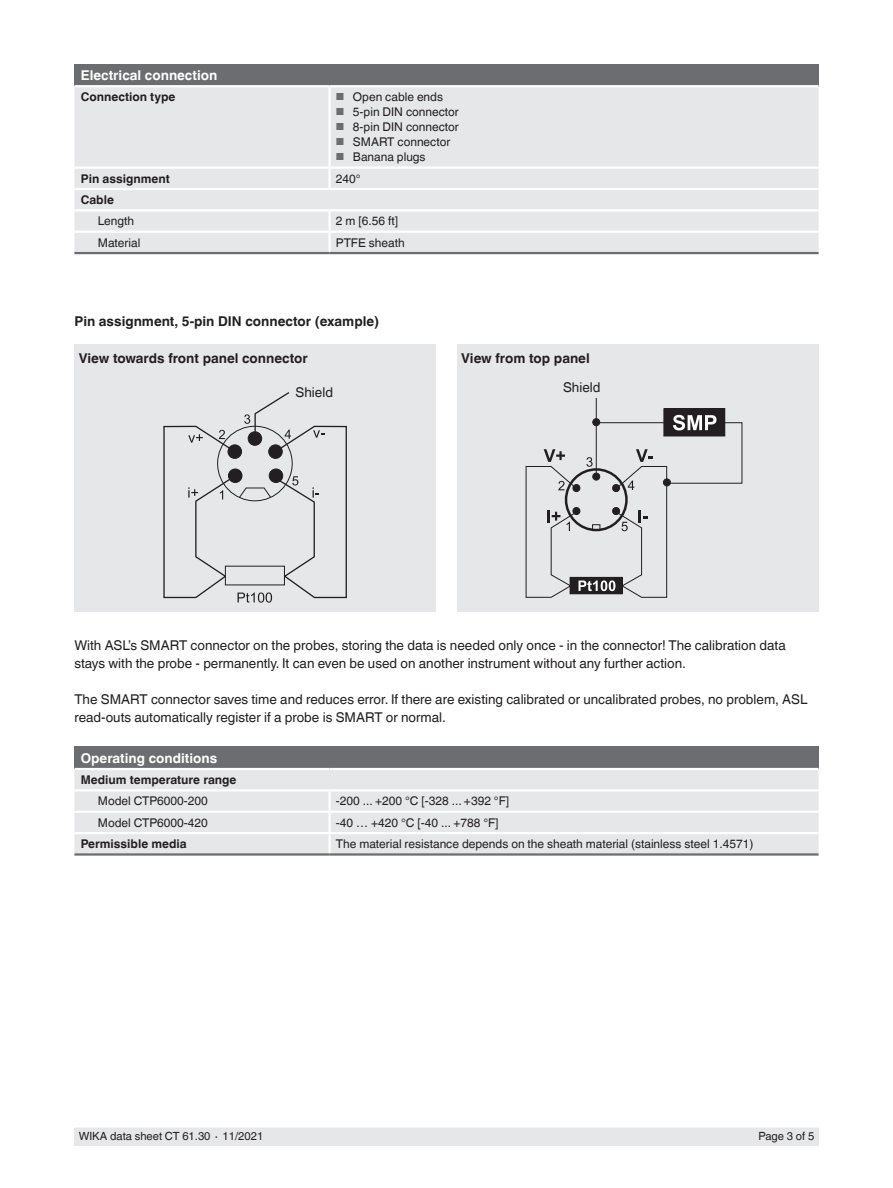
<style>
.page{position:relative;width:893px;height:1188px;background:#fff}
.page>*{position:absolute;margin:0;border:0;box-sizing:border-box;transform-origin:0 0}
.t1{font:13.5px/18px "Helvetica World";color:#231f20}
.t2{font:700 13.5px "Helvetica World";color:#231f20}
.t3{font:700 13.5px "Helvetica World";color:#fff}
.t4{font:12px "Helvetica World";color:#231f20}
.t5{font:700 12px "Helvetica World";color:#231f20}
.t6{font:11.25px "Helvetica World";color:#231f20}
.s1{font-size:10.2px;color:#6c6d70}
</style>
<div class="page">
<div style="left:74px;top:1128px;width:745px;height:17px;background:#e6e7e9"></div>
<div style="left:74px;top:64px;width:745px;height:22px;background:#6c6d70"></div>
<div style="left:74px;top:87px;width:745px;height:165px;background:#e6e7e9"></div>
<hr style="left:328px;top:87px;width:3px;height:79px;background:#fff">
<hr style="left:74px;top:166px;width:256px;height:3px;background:#fff">
<hr style="left:330px;top:166px;width:489px;height:3px;background:#fff">
<hr style="left:328px;top:169px;width:3px;height:19px;background:#fff">
<hr style="left:328px;top:211px;width:3px;height:20px;background:#fff">
<hr style="left:74px;top:231px;width:256px;height:2px;background:#fff">
<hr style="left:330px;top:231px;width:489px;height:2px;background:#fff">
<hr style="left:328px;top:233px;width:3px;height:19px;background:#fff">
<hr style="left:74px;top:85px;width:256px;height:2px;background:#fff">
<hr style="left:330px;top:85px;width:489px;height:2px;background:#fff">
<hr style="left:74px;top:252px;width:256px;height:2px;background:#6c6d70">
<hr style="left:330px;top:252px;width:489px;height:2px;background:#6c6d70">
<hr style="left:74px;top:188px;width:256px;height:2px;background:#fff">
<hr style="left:330px;top:188px;width:489px;height:2px;background:#fff">
<hr style="left:74px;top:209px;width:256px;height:2px;background:#fff">
<hr style="left:330px;top:209px;width:489px;height:2px;background:#fff">
<div style="left:74px;top:747px;width:745px;height:22px;background:#6c6d70"></div>
<div style="left:74px;top:770px;width:745px;height:83px;background:#e6e7e9"></div>
<hr style="left:74px;top:768px;width:256px;height:2px;background:#fff">
<hr style="left:330px;top:768px;width:489px;height:2px;background:#fff">
<hr style="left:330px;top:832px;width:489px;height:2px;background:#fff">
<hr style="left:328px;top:834px;width:3px;height:19px;background:#fff">
<hr style="left:74px;top:789px;width:256px;height:3px;background:#fff">
<hr style="left:74px;top:853px;width:256px;height:3px;background:#6c6d70">
<hr style="left:330px;top:853px;width:489px;height:3px;background:#6c6d70">
<hr style="left:74px;top:832px;width:256px;height:2px;background:#fff">
<hr style="left:330px;top:789px;width:489px;height:3px;background:#fff">
<hr style="left:74px;top:811px;width:256px;height:2px;background:#fff">
<hr style="left:328px;top:792px;width:3px;height:19px;background:#fff">
<hr style="left:330px;top:811px;width:489px;height:2px;background:#fff">
<hr style="left:328px;top:813px;width:3px;height:19px;background:#fff">
<div style="left:74px;top:344px;width:362px;height:268px;background:#e6e7e9"></div>
<svg style="left:163px;top:392px;width:184px;height:211px"></svg>
<div style="left:457px;top:344px;width:362px;height:268px;background:#e6e7e9"></div>
<svg style="left:525px;top:398px;width:217px;height:200px"></svg>
<p class="t3" style="left:81px;top:67px;width:138px">Electrical connection</p>
<p class="t5" style="left:81px;top:90px;width:96px">Connection type</p>
<p class="t4" style="left:336px;top:90px;width:109px"><span class="s1">■</span> Open cable ends</p>
<p class="t4" style="left:336px;top:105px;width:124px"><span class="s1">■</span> 5-pin DIN connector</p>
<p class="t4" style="left:336px;top:120px;width:124px"><span class="s1">■</span> 8-pin DIN connector</p>
<p class="t4" style="left:336px;top:135px;width:116px"><span class="s1">■</span> SMART connector</p>
<p class="t4" style="left:336px;top:150px;width:91px"><span class="s1">■</span> Banana plugs</p>
<p class="t5" style="left:81px;top:171px;width:90px">Pin assignment</p>
<p class="t4" style="left:336px;top:171px;width:26px">240°</p>
<p class="t5" style="left:81px;top:193px;width:35px">Cable</p>
<p class="t4" style="left:98px;top:214px;width:38px">Length</p>
<p class="t4" style="left:336px;top:214px;width:64px">2 m [6.56 ft]</p>
<p class="t4" style="left:98px;top:236px;width:44px">Material</p>
<p class="t4" style="left:336px;top:236px;width:70px">PTFE sheath</p>
<p class="t2" style="left:74px;top:314px;width:306px">Pin assignment, 5-pin DIN connector (example)</p>
<p class="t2" style="left:79px;top:350px;width:231px">View towards front panel connector</p>
<p class="t1" style="left:296px;top:383px;width:39px">Shield</p>
<p class="t2" style="left:461px;top:350px;width:130px">View from top panel</p>
<p class="t1" style="left:563px;top:378px;width:39px">Shield</p>
<p class="t1" style="left:74px;top:637px;width:713px">With ASL’s SMART connector on the probes, storing the data is needed only once - in the connector! The calibration data stays with the probe - permanently. It can even be used on another instrument without any further action.</p>
<p class="t1" style="left:74px;top:691px;width:735px">The SMART connector saves time and reduces error. If there are existing calibrated or uncalibrated probes, no problem, ASL read-outs automatically register if a probe is SMART or normal.</p>
<p class="t3" style="left:81px;top:750px;width:138px">Operating conditions</p>
<p class="t5" style="left:81px;top:773px;width:157px">Medium temperature range</p>
<p class="t4" style="left:98px;top:794px;width:112px">Model CTP6000-200</p>
<p class="t4" style="left:336px;top:794px;width:175px">-200 ... +200 °C [-328 ... +392 °F]</p>
<p class="t4" style="left:98px;top:816px;width:112px">Model CTP6000-420</p>
<p class="t4" style="left:336px;top:816px;width:164px">-40 … +420 °C [-40 ... +788 °F]</p>
<p class="t5" style="left:81px;top:837px;width:107px">Permissible media</p>
<p class="t4" style="left:336px;top:837px;width:419px">The material resistance depends on the sheath material (stainless steel 1.4571)</p>
<p class="t6" style="left:79px;top:1130px;width:186px">WIKA data sheet CT 61.30 ∙ 11/2021</p>
<p class="t6" style="left:759px;top:1130px;width:57px">Page 3 of 5</p>
</div>
